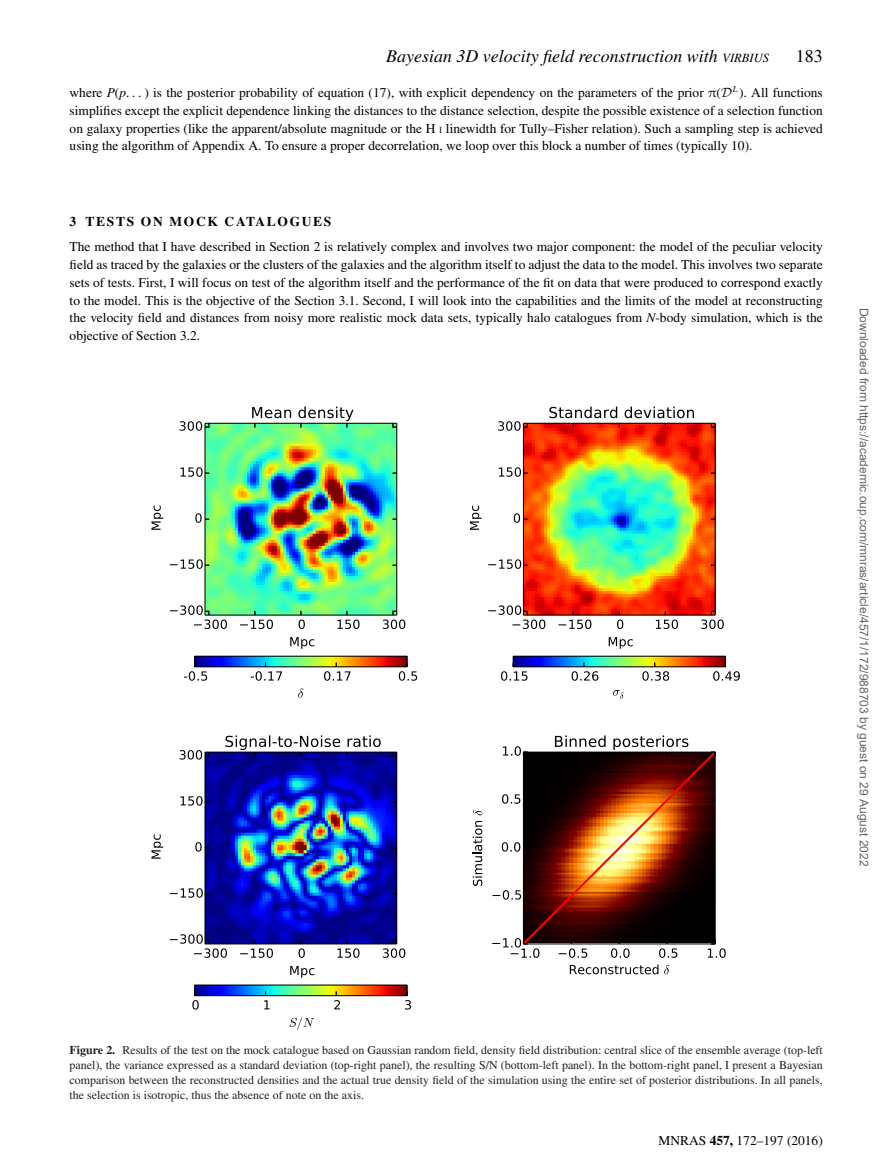
<style>
.page{position:relative;width:893px;height:1174px;background:#fff}
.page>*{position:absolute;margin:0;border:0;box-sizing:border-box;transform-origin:0 0}
.t1{font:italic 18px "Times";color:#000}
.t2{font:18px "Times";color:#000}
.t3{font:13.5px/18px "Times";color:#000;text-align:justify}
.t4{font:700 13.5px "Times";letter-spacing:.125em;color:#000}
.t5{font:12px/15px "Times";color:#231f20;text-align:justify}
.t6{font:12px "Arial";color:#666}
.s1{font-size:12.6px}
.s2{font-style:italic}
.s3{font-family:"EURM10"}
.s4{font-family:"CMSY9"}
.s5{font-size:9.45px;color:#231f20}
.s6{font-weight:700}
</style>
<div class="page">
<img style="left:206px;top:424px;width:190px;height:190px">
<svg style="left:240px;top:611px;width:33px;height:18px"></svg>
<svg style="left:299px;top:611px;width:6px;height:18px"></svg>
<svg style="left:337px;top:611px;width:22px;height:18px"></svg>
<svg style="left:290px;top:637px;width:24px;height:12px"></svg>
<svg style="left:383px;top:611px;width:22px;height:18px"></svg>
<svg style="left:170px;top:605px;width:57px;height:24px"></svg>
<svg style="left:170px;top:559px;width:39px;height:10px"></svg>
<svg style="left:195px;top:513px;width:14px;height:10px"></svg>
<svg style="left:180px;top:467px;width:29px;height:10px"></svg>
<svg style="left:393px;top:424px;width:3px;height:4px"></svg>
<svg style="left:180px;top:421px;width:30px;height:10px"></svg>
<svg style="left:151px;top:505px;width:12px;height:25px"></svg>
<hr style="left:205px;top:423px;width:192px;height:1px;background:#000">
<hr style="left:396px;top:423px;width:1px;height:192px;background:#000">
<hr style="left:205px;top:614px;width:192px;height:1px;background:#000">
<hr style="left:204px;top:423px;width:2px;height:192px;background:#000">
<svg style="left:252px;top:406px;width:101px;height:21px"></svg>
<svg style="left:184px;top:656px;width:233px;height:24px"></svg>
<svg style="left:298px;top:688px;width:5px;height:9px"></svg>
<img style="left:524px;top:424px;width:191px;height:190px">
<svg style="left:558px;top:611px;width:33px;height:18px"></svg>
<svg style="left:617px;top:611px;width:6px;height:18px"></svg>
<svg style="left:656px;top:611px;width:22px;height:18px"></svg>
<svg style="left:609px;top:637px;width:24px;height:12px"></svg>
<svg style="left:701px;top:611px;width:23px;height:18px"></svg>
<svg style="left:488px;top:605px;width:57px;height:24px"></svg>
<svg style="left:488px;top:559px;width:40px;height:10px"></svg>
<svg style="left:514px;top:513px;width:14px;height:10px"></svg>
<svg style="left:499px;top:467px;width:29px;height:10px"></svg>
<svg style="left:711px;top:424px;width:4px;height:4px"></svg>
<svg style="left:498px;top:421px;width:30px;height:10px"></svg>
<svg style="left:470px;top:505px;width:12px;height:25px"></svg>
<hr style="left:523px;top:423px;width:192px;height:1px;background:#000">
<hr style="left:715px;top:423px;width:1px;height:192px;background:#000">
<hr style="left:523px;top:614px;width:192px;height:1px;background:#000">
<hr style="left:523px;top:423px;width:1px;height:192px;background:#000">
<svg style="left:549px;top:406px;width:145px;height:21px"></svg>
<svg style="left:501px;top:656px;width:239px;height:24px"></svg>
<svg style="left:613px;top:690px;width:11px;height:9px"></svg>
<img style="left:206px;top:752px;width:190px;height:191px">
<svg style="left:240px;top:939px;width:33px;height:18px"></svg>
<svg style="left:299px;top:939px;width:6px;height:18px"></svg>
<svg style="left:337px;top:939px;width:22px;height:18px"></svg>
<svg style="left:290px;top:965px;width:24px;height:12px"></svg>
<svg style="left:383px;top:939px;width:22px;height:18px"></svg>
<svg style="left:170px;top:934px;width:57px;height:23px"></svg>
<svg style="left:170px;top:888px;width:39px;height:9px"></svg>
<svg style="left:195px;top:842px;width:14px;height:9px"></svg>
<svg style="left:180px;top:796px;width:29px;height:9px"></svg>
<svg style="left:393px;top:752px;width:3px;height:4px"></svg>
<svg style="left:180px;top:750px;width:30px;height:9px"></svg>
<svg style="left:151px;top:834px;width:12px;height:24px"></svg>
<hr style="left:205px;top:751px;width:192px;height:1px;background:#000">
<hr style="left:396px;top:752px;width:1px;height:191px;background:#000">
<hr style="left:205px;top:943px;width:192px;height:1px;background:#000">
<hr style="left:204px;top:752px;width:2px;height:191px;background:#000">
<svg style="left:225px;top:735px;width:156px;height:21px"></svg>
<svg style="left:192px;top:985px;width:219px;height:24px"></svg>
<svg style="left:289px;top:1017px;width:25px;height:12px"></svg>
<svg style="left:570px;top:964px;width:88px;height:10px"></svg>
<svg style="left:664px;top:965px;width:5px;height:9px"></svg>
<svg style="left:473px;top:821px;width:9px;height:65px"></svg>
<svg style="left:473px;top:810px;width:9px;height:5px"></svg>
<svg style="left:492px;top:735px;width:234px;height:222px"></svg>
<h1 class="t1" style="left:386px;top:49px;width:384px">Bayesian 3D velocity field reconstruction with <span class="s1">VIRBIUS</span></h1>
<h1 class="t2" style="left:796px;top:49px;width:28px">183</h1>
<p class="t3" style="left:70px;top:84px;width:755px">where <span class="s2">P</span>(<span class="s2">p</span>. . . ) is the posterior probability of equation (17), with explicit dependency on the parameters of the prior <span class="s3">π</span>(<span class="s4">D</span><sup>L</sup>). All functions simplifies except the explicit dependence linking the distances to the distance selection, despite the possible existence of a selection function on galaxy properties (like the apparent/absolute magnitude or the H <span class="s5">I</span> linewidth for Tully–Fisher relation). Such a sampling step is achieved using the algorithm of Appendix A. To ensure a proper decorrelation, we loop over this block a number of times (typically 10).</p>
<p class="t4" style="left:70px;top:216px;width:263px">3 TESTS ON MOCK CATALOGUES</p>
<p class="t3" style="left:70px;top:238px;width:755px">The method that I have described in Section 2 is relatively complex and involves two major component: the model of the peculiar velocity field as traced by the galaxies or the clusters of the galaxies and the algorithm itself to adjust the data to the model. This involves two separate sets of tests. First, I will focus on test of the algorithm itself and the performance of the fit on data that were produced to correspond exactly to the model. This is the objective of the Section 3.1. Second, I will look into the capabilities and the limits of the model at reconstructing the velocity field and distances from noisy more realistic mock data sets, typically halo catalogues from <span class="s2">N</span>-body simulation, which is the objective of Section 3.2.</p>
<p class="t6" style="left:868px;top:307px;width:560px;rotate:90deg">Downloaded from https://academic.oup.com/mnras/article/457/1/172/988703 by guest on 29 August 2022</p>
<p class="t5" style="left:70px;top:1043px;width:755px"><span class="s6">Figure 2.</span> Results of the test on the mock catalogue based on Gaussian random field, density field distribution: central slice of the ensemble average (top-left panel), the variance expressed as a standard deviation (top-right panel), the resulting S/N (bottom-left panel). In the bottom-right panel, I present a Bayesian comparison between the reconstructed densities and the actual true density field of the simulation using the entire set of posterior distributions. In all panels, the selection is isotropic, thus the absence of note on the axis.</p>
<p class="t3" style="left:658px;top:1133px;width:166px">MNRAS <span class="s6">457,</span> 172–197 (2016)</p>
</div>
